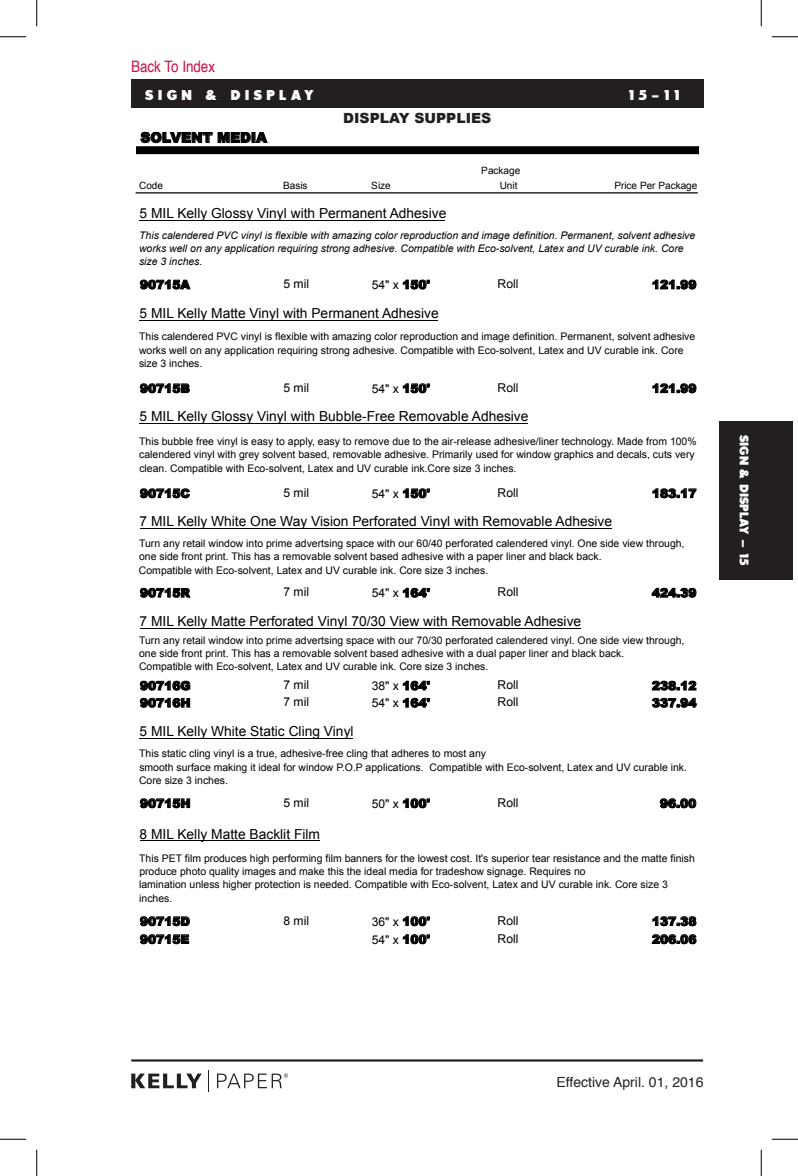
<style>
.page{position:relative;width:798px;height:1176px;background:#fff}
.page>*{position:absolute;margin:0;border:0;box-sizing:border-box;transform-origin:0 0}
.t1{font:15.75px "Helvetica";color:#d20d44;scale:.85 1}
.t2{font:14px "Helvetica";color:#231f20}
.t3{font:14px "Glasnost Extrabold FAF";letter-spacing:.3em;color:#fff}
.t4{font:900 14px "Arial";color:#231f20}
.t5{font:13.83px "Arial";color:#000}
.t6{font:900 13.83px "Arial";color:#000}
.t7{font:12.25px "Glasnost Extrabold FAF";color:#fff}
.t8{font:12.08px "Arial";color:#000}
.t9{font:900 12.08px "Arial";color:#000}
.t10{font:10.5px/13.3px "Arial";color:#000}
.t11{font:italic 10.5px/13.3px "Arial";color:#000}
.t12{font:9.97px "Arial";color:#000}
.s1{font-weight:900}
</style>
<div class="page">
<hr style="left:131px;top:1059px;width:572px;height:3px;background:#231f20">
<svg style="left:131px;top:1074px;width:71px;height:14px"></svg>
<svg style="left:208px;top:1070px;width:1px;height:21px"></svg>
<svg style="left:217px;top:1074px;width:71px;height:14px"></svg>
<div style="left:719px;top:421px;width:74px;height:159px;background:#231f20"></div>
<div style="left:131px;top:79px;width:573px;height:29px;background:#231f20"></div>
<svg style="left:141px;top:132px;width:127px;height:11px"></svg>
<hr style="left:140px;top:220px;width:305px;height:1px;background:#000">
<svg style="left:140px;top:280px;width:50px;height:9px"></svg>
<svg style="left:403px;top:280px;width:27px;height:9px"></svg>
<svg style="left:653px;top:280px;width:43px;height:9px"></svg>
<hr style="left:140px;top:320px;width:298px;height:1px;background:#000">
<svg style="left:140px;top:383px;width:50px;height:10px"></svg>
<svg style="left:403px;top:383px;width:27px;height:10px"></svg>
<svg style="left:653px;top:383px;width:43px;height:10px"></svg>
<hr style="left:140px;top:424px;width:388px;height:1px;background:#000">
<svg style="left:140px;top:488px;width:50px;height:10px"></svg>
<svg style="left:403px;top:488px;width:27px;height:10px"></svg>
<svg style="left:653px;top:488px;width:43px;height:10px"></svg>
<hr style="left:140px;top:529px;width:471px;height:1px;background:#000">
<svg style="left:140px;top:588px;width:50px;height:10px"></svg>
<svg style="left:403px;top:588px;width:27px;height:10px"></svg>
<svg style="left:652px;top:588px;width:44px;height:10px"></svg>
<hr style="left:140px;top:628px;width:440px;height:1px;background:#000">
<svg style="left:140px;top:681px;width:50px;height:9px"></svg>
<svg style="left:403px;top:681px;width:27px;height:9px"></svg>
<svg style="left:652px;top:681px;width:44px;height:9px"></svg>
<svg style="left:140px;top:698px;width:50px;height:10px"></svg>
<svg style="left:403px;top:698px;width:27px;height:10px"></svg>
<svg style="left:652px;top:698px;width:45px;height:10px"></svg>
<hr style="left:140px;top:739px;width:213px;height:1px;background:#000">
<svg style="left:140px;top:798px;width:50px;height:10px"></svg>
<svg style="left:403px;top:798px;width:27px;height:10px"></svg>
<svg style="left:660px;top:798px;width:36px;height:10px"></svg>
<hr style="left:140px;top:841px;width:179px;height:1px;background:#000">
<svg style="left:140px;top:916px;width:50px;height:10px"></svg>
<svg style="left:403px;top:916px;width:27px;height:10px"></svg>
<svg style="left:653px;top:916px;width:43px;height:10px"></svg>
<svg style="left:140px;top:934px;width:49px;height:10px"></svg>
<svg style="left:403px;top:934px;width:27px;height:10px"></svg>
<svg style="left:652px;top:934px;width:44px;height:10px"></svg>
<hr style="left:136px;top:192px;width:561px;height:2px;background:#000">
<div style="left:136px;top:146px;width:563px;height:8px;background:#000"></div>
<svg style="left:0;top:36px;width:26px;height:1px"></svg>
<svg style="left:772px;top:36px;width:26px;height:1px"></svg>
<svg style="left:0;top:1139px;width:26px;height:1px"></svg>
<svg style="left:772px;top:1139px;width:26px;height:1px"></svg>
<svg style="left:36px;top:0;width:1px;height:26px"></svg>
<svg style="left:36px;top:1150px;width:1px;height:26px"></svg>
<svg style="left:761px;top:0;width:1px;height:26px"></svg>
<svg style="left:761px;top:1150px;width:1px;height:26px"></svg>
<h1 class="t1" style="left:131px;top:55px;width:100px">Back To Index</h1>
<h2 class="t3" style="left:145px;top:87px;width:170px">SIGN &amp; DISPLAY</h2>
<h2 class="t3" style="left:628px;top:87px;width:53px">15-11</h2>
<p class="t6" style="left:140px;top:132px;width:128px">SOLVENT MEDIA</p>
<p class="t4" style="left:343px;top:108px;width:150px">DISPLAY SUPPLIES</p>
<p class="t12" style="left:481px;top:167px;width:41px">Package</p>
<p class="t12" style="left:139px;top:182px;width:25px">Code</p>
<p class="t12" style="left:283px;top:182px;width:26px">Basis</p>
<p class="t12" style="left:371px;top:182px;width:21px">Size</p>
<p class="t12" style="left:500px;top:182px;width:19px">Unit</p>
<p class="t12" style="left:614px;top:182px;width:85px">Price Per Package</p>
<p class="t5" style="left:140px;top:208px;width:308px">5 MIL Kelly Glossy Vinyl with Permanent Adhesive</p>
<p class="t11" style="left:139px;top:229px;width:558px">This calendered PVC vinyl is flexible with amazing color reproduction and image definition. Permanent, solvent adhesive works well on any application requiring strong adhesive. Compatible with Eco-solvent, Latex and UV curable ink. Core size 3 inches.</p>
<p class="t9" style="left:140px;top:280px;width:51px">90715A</p>
<p class="t8" style="left:283px;top:279px;width:27px">5 mil</p>
<p class="t8" style="left:372px;top:280px;width:60px">54" x <span class="s1">150'</span></p>
<p class="t8" style="left:498px;top:279px;width:22px">Roll</p>
<p class="t9" style="left:652px;top:280px;width:46px">121.99</p>
<p class="t5" style="left:140px;top:308px;width:301px">5 MIL Kelly Matte Vinyl with Permanent Adhesive</p>
<p class="t10" style="left:139px;top:331px;width:558px">This calendered PVC vinyl is flexible with amazing color reproduction and image definition. Permanent, solvent adhesive works well on any application requiring strong adhesive. Compatible with Eco-solvent, Latex and UV curable ink. Core size 3 inches.</p>
<p class="t9" style="left:140px;top:384px;width:51px">90715B</p>
<p class="t8" style="left:283px;top:383px;width:27px">5 mil</p>
<p class="t8" style="left:372px;top:384px;width:60px">54" x <span class="s1">150'</span></p>
<p class="t8" style="left:498px;top:383px;width:22px">Roll</p>
<p class="t9" style="left:652px;top:384px;width:46px">121.99</p>
<p class="t5" style="left:140px;top:411px;width:390px">5 MIL Kelly Glossy Vinyl with Bubble-Free Removable Adhesive</p>
<p class="t10" style="left:139px;top:436px;width:559px">This bubble free vinyl is easy to apply, easy to remove due to the air-release adhesive/liner technology. Made from 100% calendered vinyl with grey solvent based, removable adhesive. Primarily used for window graphics and decals, cuts very clean. Compatible with Eco-solvent, Latex and UV curable ink.Core size 3 inches.</p>
<p class="t9" style="left:140px;top:489px;width:51px">90715C</p>
<p class="t8" style="left:283px;top:488px;width:27px">5 mil</p>
<p class="t8" style="left:372px;top:489px;width:60px">54" x <span class="s1">150'</span></p>
<p class="t8" style="left:498px;top:488px;width:22px">Roll</p>
<p class="t9" style="left:652px;top:489px;width:46px">183.17</p>
<p class="t5" style="left:140px;top:516px;width:474px">7 MIL Kelly White One Way Vision Perforated Vinyl with Removable Adhesive</p>
<p class="t10" style="left:139px;top:538px;width:547px">Turn any retail window into prime advertsing space with our 60/40 perforated calendered vinyl. One side view through, one side front print. This has a removable solvent based adhesive with a paper liner and black back.<br>Compatible with Eco-solvent, Latex and UV curable ink. Core size 3 inches.</p>
<p class="t9" style="left:140px;top:588px;width:51px">90715R</p>
<p class="t8" style="left:283px;top:588px;width:27px">7 mil</p>
<p class="t8" style="left:372px;top:588px;width:60px">54" x <span class="s1">164'</span></p>
<p class="t8" style="left:498px;top:588px;width:22px">Roll</p>
<p class="t9" style="left:652px;top:588px;width:46px">424.39</p>
<p class="t5" style="left:140px;top:616px;width:443px">7 MIL Kelly Matte Perforated Vinyl 70/30 View with Removable Adhesive</p>
<p class="t10" style="left:139px;top:634px;width:547px">Turn any retail window into prime advertsing space with our 70/30 perforated calendered vinyl. One side view through, one side front print. This has a removable solvent based adhesive with a dual paper liner and black back.<br>Compatible with Eco-solvent, Latex and UV curable ink. Core size 3 inches.</p>
<p class="t9" style="left:140px;top:681px;width:52px">90716G</p>
<p class="t8" style="left:283px;top:680px;width:27px">7 mil</p>
<p class="t8" style="left:372px;top:681px;width:60px">38" x <span class="s1">164'</span></p>
<p class="t8" style="left:498px;top:680px;width:22px">Roll</p>
<p class="t9" style="left:652px;top:681px;width:46px">238.12</p>
<p class="t9" style="left:140px;top:698px;width:52px">90716H</p>
<p class="t8" style="left:283px;top:698px;width:27px">7 mil</p>
<p class="t8" style="left:372px;top:698px;width:60px">54" x <span class="s1">164'</span></p>
<p class="t8" style="left:498px;top:698px;width:22px">Roll</p>
<p class="t9" style="left:652px;top:698px;width:46px">337.94</p>
<p class="t5" style="left:140px;top:726px;width:216px">5 MIL Kelly White Static Cling Vinyl</p>
<p class="t10" style="left:139px;top:748px;width:549px">This static cling vinyl is a true, adhesive-free cling that adheres to most any<br>smooth surface making it ideal for window P.O.P applications. Compatible with Eco-solvent, Latex and UV curable ink.<br>Core size 3 inches.</p>
<p class="t9" style="left:140px;top:799px;width:52px">90715H</p>
<p class="t8" style="left:283px;top:798px;width:27px">5 mil</p>
<p class="t8" style="left:372px;top:799px;width:60px">50" x <span class="s1">100'</span></p>
<p class="t8" style="left:498px;top:798px;width:22px">Roll</p>
<p class="t9" style="left:660px;top:799px;width:38px">96.00</p>
<p class="t5" style="left:140px;top:828px;width:182px">8 MIL Kelly Matte Backlit Film</p>
<p class="t10" style="left:139px;top:852px;width:557px">This PET film produces high performing film banners for the lowest cost. It's superior tear resistance and the matte finish produce photo quality images and make this the ideal media for tradeshow signage. Requires no<br>lamination unless higher protection is needed. Compatible with Eco-solvent, Latex and UV curable ink. Core size 3 inches.</p>
<p class="t9" style="left:140px;top:917px;width:51px">90715D</p>
<p class="t8" style="left:283px;top:916px;width:27px">8 mil</p>
<p class="t8" style="left:372px;top:917px;width:60px">36" x <span class="s1">100'</span></p>
<p class="t8" style="left:498px;top:916px;width:22px">Roll</p>
<p class="t9" style="left:652px;top:917px;width:46px">137.38</p>
<p class="t9" style="left:140px;top:935px;width:51px">90715E</p>
<p class="t8" style="left:372px;top:935px;width:60px">54" x <span class="s1">100'</span></p>
<p class="t8" style="left:498px;top:934px;width:22px">Roll</p>
<p class="t9" style="left:652px;top:935px;width:46px">206.06</p>
<p class="t7" style="left:752px;top:435px;width:132px;rotate:90deg">SIGN &amp; DISPLAY – 15</p>
<h2 class="t2" style="left:557px;top:1071px;width:148px">Effective April. 01, 2016</h2>
</div>
